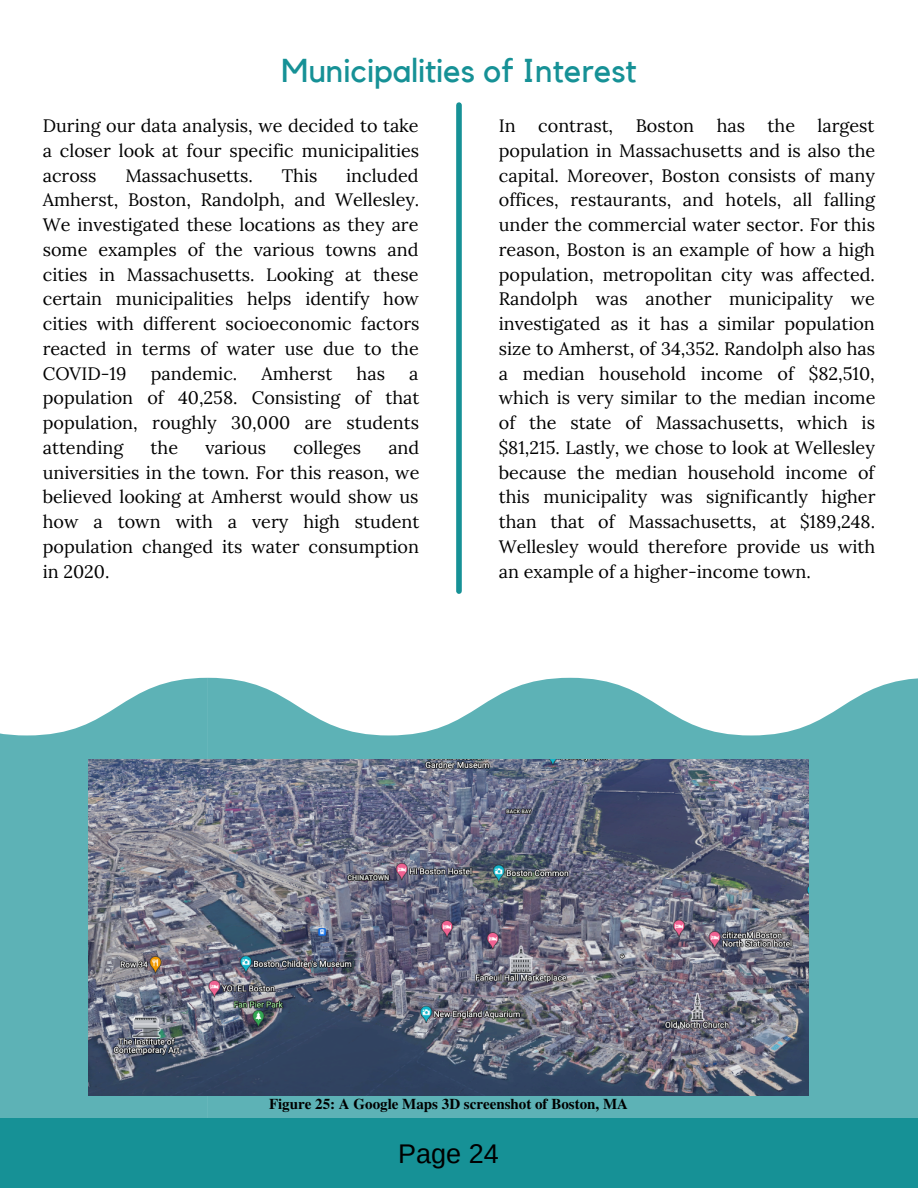
<style>
.page{position:relative;width:918px;height:1188px;background:#fff}
.page>*{position:absolute;margin:0;border:0;box-sizing:border-box;transform-origin:0 0}
.t1{font:33px "Kollektif";color:#169196}
.t2{font:27px "Arimo";color:#000}
.t3{font:18px/24.8px "Lora";color:#000;text-align:justify}
.t4{font:700 15px "Te X Gyre Termes";color:#000}
</style>
<div class="page">
<div style="left:456px;top:105px;width:6px;height:486px;background:#169196"></div>
<svg style="left:0;top:678px;width:208px;height:510px;background:#5eb2b6"></svg>
<svg style="left:208px;top:678px;width:710px;height:510px;background:#5bb1b4"></svg>
<img style="left:89px;top:760px;width:720px;height:335px">
<h1 class="t1" style="left:281px;top:55px;width:357px">Municipalities of Interest</h1>
<p class="t3" style="left:43px;top:113px;width:378px">During our data analysis, we decided to take a closer look at four specific municipalities across</p>
<p class="t3" style="left:499px;top:113px;width:378px;text-indent:319px">largest population in Massachusetts and is also the capital. Moreover, Boston consists of many offices, restaurants, and hotels, all falling under the commercial water sector. For this reason, Boston is an example of how a high population, metropolitan city was affected.<br>Randolph was another municipality we investigated as it has a similar population size to Amherst, of 34,352. Randolph also has a median household income of $82,510, which is very similar to the median income of the state of Massachusetts, which is $81,215. Lastly, we chose to look at Wellesley because the median household income of this municipality was significantly higher than that of Massachusetts, at $189,248.<br>Wellesley would therefore provide us with an example of a higher-income town.</p>
<p class="t3" style="left:499px;top:113px;width:18px">In</p>
<p class="t3" style="left:538px;top:113px;width:76px">contrast,</p>
<p class="t3" style="left:636px;top:113px;width:60px">Boston</p>
<p class="t3" style="left:717px;top:113px;width:30px">has</p>
<p class="t3" style="left:768px;top:113px;width:29px">the</p>
<p class="t3" style="left:43px;top:163px;width:378px;text-indent:303px">included Amherst, Boston, Randolph, and Wellesley.<br>We investigated these locations as they are some examples of the various towns and cities in Massachusetts. Looking at these certain municipalities helps identify how cities with different socioeconomic factors reacted in terms of water use due to the COVID-19</p>
<p class="t3" style="left:125px;top:163px;width:129px">Massachusetts.</p>
<p class="t3" style="left:282px;top:163px;width:37px">This</p>
<p class="t3" style="left:151px;top:361px;width:88px">pandemic.</p>
<p class="t3" style="left:261px;top:361px;width:72px">Amherst</p>
<p class="t3" style="left:357px;top:361px;width:30px">has</p>
<p class="t3" style="left:43px;top:361px;width:378px;text-indent:366px">a population of 40,258. Consisting of that population, roughly 30,000 are students attending</p>
<p class="t3" style="left:43px;top:435px;width:378px;text-indent:346px">and universities in the town. For this reason, we believed looking at Amherst would show us how a town with a very high student population changed its water consumption in 2020.</p>
<p class="t3" style="left:151px;top:435px;width:29px">the</p>
<p class="t3" style="left:205px;top:435px;width:62px">various</p>
<p class="t3" style="left:293px;top:435px;width:69px">colleges</p>
<p class="t4" style="left:269px;top:1092px;width:360px">Figure 25: A Google Maps 3D screenshot of Boston, MA</p>
<h2 class="t2" style="left:398px;top:1138px;width:102px">Page 24</h2>
</div>
